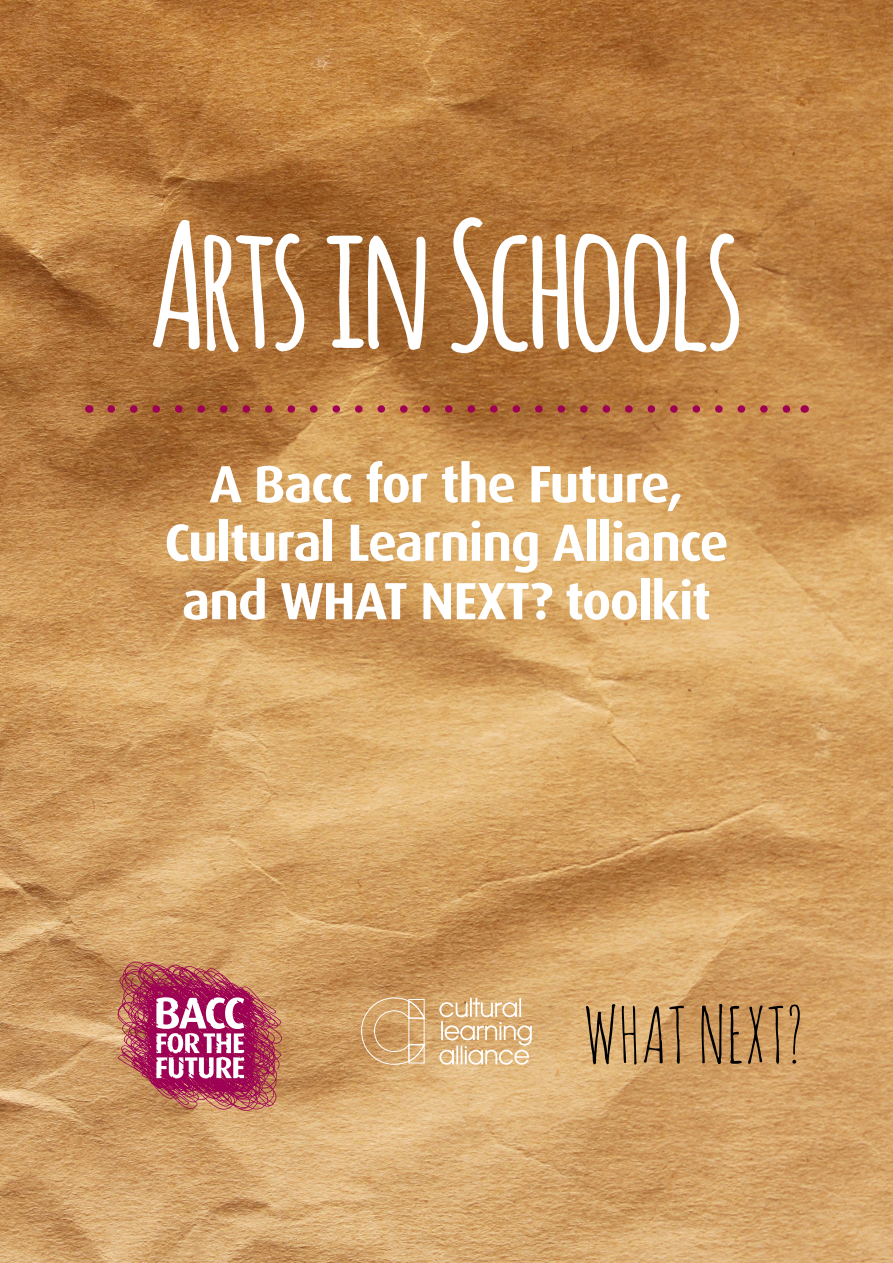
<style>
.page{position:relative;width:893px;height:1263px;background:#fff}
.page>*{position:absolute;margin:0;border:0;box-sizing:border-box;transform-origin:0 0}
.t1{font:700 171.75px "Amatic";letter-spacing:-.025em;color:#fff}
.t2{font:76.2px "Amatic SC";color:#000}
.t3{font:700 52.5px/58.5px "Dax OT";letter-spacing:-.025em;color:#fff;text-align:center}
</style>
<div class="page">
<img style="left:0;top:0;width:893px;height:1263px">
<svg style="left:111px;top:405px;width:682px;height:8px;background:#af5d44"></svg>
<svg style="left:118px;top:962px;width:164px;height:149px;background:#bd6171"></svg>
<svg style="left:361px;top:997px;width:64px;height:68px;background:#d4a874"></svg>
<svg style="left:439px;top:998px;width:93px;height:67px;background:#e1be90"></svg>
<h1 class="t1" style="left:150px;top:163px;width:595px">Arts in Schools</h1>
<p class="t3" style="left:164px;top:455px;width:566px">A Bacc for the Future,<br>Cultural Learning Alliance and WHAT NEXT? toolkit</p>
<h2 class="t2" style="left:583px;top:986px;width:222px">WHAT NEXT?</h2>
</div>
